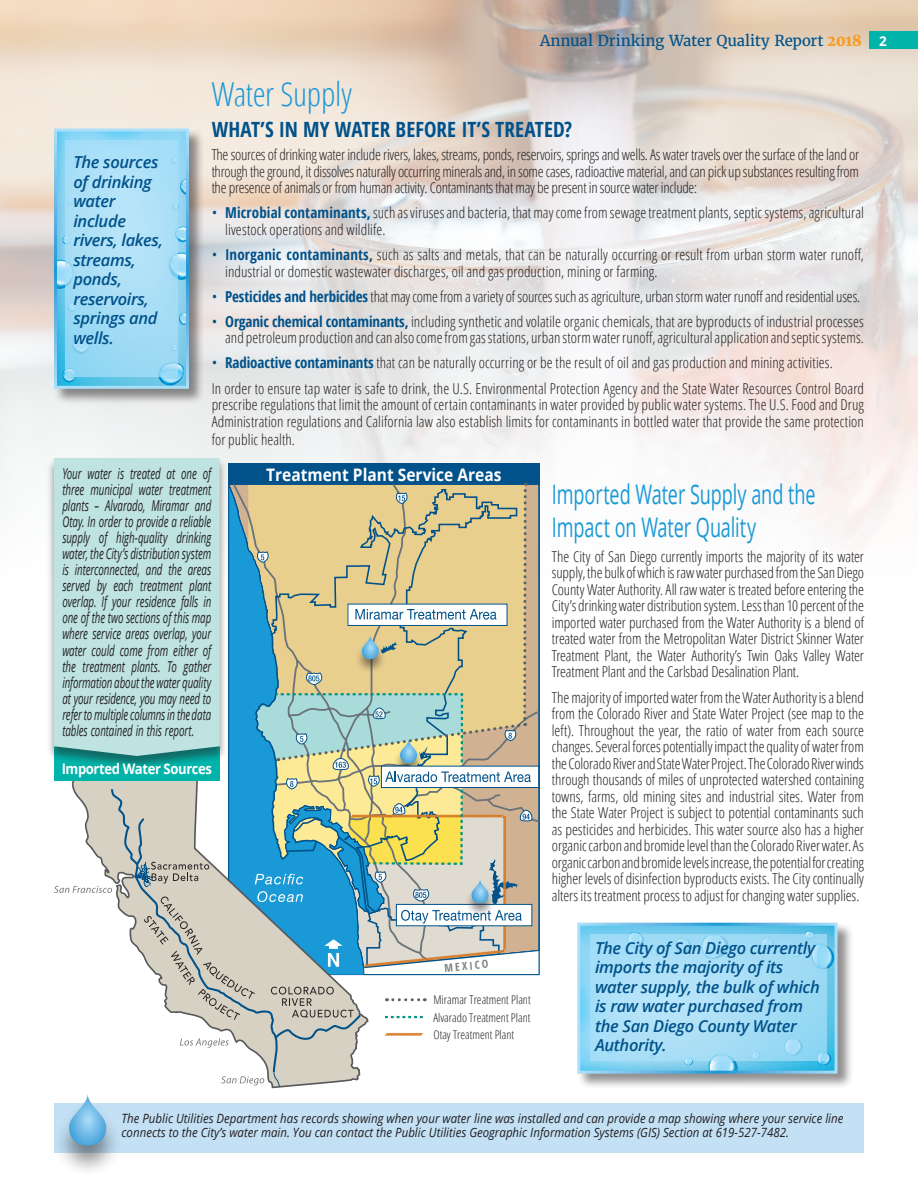
<style>
.page{position:relative;width:918px;height:1188px;background:#fff}
.page>*{position:absolute;margin:0;border:0;box-sizing:border-box;transform-origin:0 0}
.heading_1{font:300 condensed 33px "Open Sans";letter-spacing:-.01em;color:#1999d6}
.heading_1-2{font:27px/32.4px "Open Sans";letter-spacing:-.005em;color:#1999d6;scale:.67 1}
.subhead_1_alt1{font:700 condensed 21px "Open Sans";letter-spacing:.005em;color:#01528a}
.map_title{font:700 17.25px "Open Sans";color:#fff;scale:.9 1}
.contact_info{font:italic 600 16.5px/19.5px "Open Sans";letter-spacing:-.02em;color:#01528a}
.text{font:300 condensed 15px/16.5px "Open Sans";color:#231f20;text-align:justify}
.text-2{font:italic 15px/16px "Open Sans";letter-spacing:-.01em;color:#231f20;text-align:justify;scale:.65 1}
.contact_info-2{font:300 condensed 15px/16.5px "Open Sans";letter-spacing:-.02em;color:#231f20;text-align:justify}
.t1{font:15px "Merriweather";letter-spacing:-.01em;color:#01528a}
.map_title-2{font:700 14.55px "Open Sans";letter-spacing:-.03em;color:#fff;scale:.9 1}
.contact_info-3{font:italic 12.75px/13.5px "Open Sans";color:#231f20;scale:.9 1}
.t2{font:300 condensed 12px "Open Sans";color:#231f20}
.contact_info-4{font:700 condensed 10.95px "Open Sans";color:#808184}
.s1{font-weight:800;color:#f89c23}
.s2{font-family:"Open Sans";font-weight:700;font-size:13.5px;color:#fff}
.s3{color:#01528a}
.s4{font-weight:700;color:#01528a}
</style>
<div class="page">
<div style="left:54px;top:1103px;width:810px;height:49px;background:#c3e0f5"></div>
<img style="left:0;top:0;width:918px;height:542px">
<div style="left:577px;top:922px;width:276px;height:168px;background:#231f20;opacity:.5"></div>
<svg style="left:581px;top:927px;width:253px;height:143px;background:#70cbed"></svg>
<svg style="left:708px;top:1061px;width:31px;height:9px"></svg>
<svg style="left:701px;top:934px;width:29px;height:1px"></svg>
<svg style="left:685px;top:1061px;width:9px;height:5px"></svg>
<svg style="left:628px;top:932px;width:17px;height:3px"></svg>
<svg style="left:817px;top:1052px;width:17px;height:18px"></svg>
<svg style="left:793px;top:931px;width:41px;height:39px"></svg>
<svg style="left:591px;top:935px;width:236px;height:126px;background:#a6ddf6"></svg>
<div style="left:54px;top:128px;width:151px;height:277px;background:#231f20;opacity:.5"></div>
<svg style="left:58px;top:133px;width:127px;height:252px;background:#78cded"></svg>
<svg style="left:58px;top:260px;width:7px;height:31px"></svg>
<svg style="left:178px;top:253px;width:7px;height:28px"></svg>
<svg style="left:62px;top:236px;width:3px;height:9px"></svg>
<svg style="left:178px;top:227px;width:7px;height:16px"></svg>
<svg style="left:178px;top:313px;width:7px;height:13px"></svg>
<svg style="left:180px;top:179px;width:5px;height:16px"></svg>
<svg style="left:157px;top:362px;width:28px;height:23px"></svg>
<svg style="left:58px;top:368px;width:19px;height:17px"></svg>
<svg style="left:65px;top:141px;width:113px;height:236px;background:#a7ddf6"></svg>
<div style="left:53px;top:1097px;width:70px;height:81px;background:#231f20;opacity:.5"></div>
<svg style="left:69px;top:1094px;width:37px;height:51px"></svg>
<div style="left:228px;top:464px;width:311px;height:21px;background:#01528a"></div>
<svg style="left:279px;top:1048px;width:82px;height:40px;background:#d4d0c5"></svg>
<svg style="left:134px;top:1048px;width:145px;height:105px"></svg>
<svg style="left:273px;top:1072px;width:7px;height:15px"></svg>
<div style="left:46px;top:458px;width:182px;height:313px;background:#231f20;opacity:.5"></div>
<div style="left:54px;top:458px;width:166px;height:25px;background:#bee3e1"></div>
<svg style="left:54px;top:483px;width:486px;height:565px"></svg>
<div style="left:870px;top:32px;width:48px;height:17px;background:#00b4aa"></div>
<p class="contact_info" style="left:73px;top:152px;width:91px">The sources of drinking water include rivers, lakes, streams, ponds, reservoirs, springs and wells.</p>
<p class="t1" style="left:540px;top:31px;width:348px">Annual Drinking Water Quality Report <span class="s1">2018</span> <span class="s2">2</span></p>
<p class="heading_1" style="left:212px;top:72px;width:142px">Water Supply</p>
<p class="subhead_1_alt1" style="left:212px;top:115px;width:362px">WHAT’S IN MY WATER BEFORE IT’S TREATED?</p>
<p class="contact_info-2" style="left:212px;top:146px;width:649px">The sources of drinking water include rivers, lakes, streams, ponds, reservoirs, springs and wells. As water travels over the surface of the land or through the ground, it dissolves naturally occurring minerals and, in some cases, radioactive material, and can pick up substances resulting from the presence of animals or from human activity. Contaminants that may be present in source water include:</p>
<p class="text" style="left:225px;top:204px;width:640px;text-indent:-14px"><span class="s3">•</span> <span class="s4">Microbial contaminants,</span> such as viruses and bacteria, that may come from sewage treatment plants, septic systems, agricultural livestock operations and wildlife.</p>
<p class="text" style="left:225px;top:246px;width:640px;text-indent:-14px"><span class="s3">•</span> <span class="s4">Inorganic contaminants,</span> such as salts and metals, that can be naturally occurring or result from urban storm water runoff, industrial or domestic wastewater discharges, oil and gas production, mining or farming.</p>
<p class="text" style="left:212px;top:287px;width:650px"><span class="s3">•</span> <span class="s4">Pesticides and herbicides</span> that may come from a variety of sources such as agriculture, urban storm water runoff and residential uses.</p>
<p class="text" style="left:212px;top:313px;width:654px;text-align:right"><span class="s3">•</span> <span class="s4">Organic chemical contaminants,</span> including synthetic and volatile organic chemicals, that are byproducts of industrial processes and petroleum production and can also come from gas stations, urban storm water runoff, agricultural application and septic systems.</p>
<p class="text" style="left:212px;top:354px;width:623px"><span class="s3">•</span> <span class="s4">Radioactive contaminants</span> that can be naturally occurring or be the result of oil and gas production and mining activities.</p>
<p class="text" style="left:212px;top:379px;width:654px">In order to ensure tap water is safe to drink, the U.S. Environmental Protection Agency and the State Water Resources Control Board prescribe regulations that limit the amount of certain contaminants in water provided by public water systems. The U.S. Food and Drug Administration regulations and California law also establish limits for contaminants in bottled water that provide the same protection</p>
<p class="text" style="left:212px;top:430px;width:85px">for public health.</p>
<p class="text-2" style="left:62px;top:465px;width:231px">Your water is treated at one of three municipal water treatment plants – Alvarado, Miramar and Otay. In order to provide a reliable supply of high-quality drinking water, the City’s distribution system is interconnected, and the areas served by each treatment plant overlap. If your residence falls in one of the two sections of this map where service areas overlap, your water could come from either of the treatment plants. To gather information about the water quality at your residence, you may need to refer to multiple columns in the data tables contained in this report.</p>
<p class="map_title-2" style="left:62px;top:759px;width:169px">Imported Water Sources</p>
<p class="map_title" style="left:266px;top:463px;width:263px">Treatment Plant Service Areas</p>
<p class="contact_info-4" style="left:444px;top:960px;width:46px;rotate:-5deg">MEXICO</p>
<p class="t2" style="left:433px;top:992px;width:99px">Miramar Treatment Plant</p>
<p class="t2" style="left:433px;top:1009px;width:98px">Alvarado Treatment Plant</p>
<p class="t2" style="left:433px;top:1026px;width:82px">Otay Treatment Plant</p>
<p class="heading_1-2" style="left:552px;top:478px;width:395px">Imported Water Supply and the<br>Impact on Water Quality</p>
<p class="text" style="left:552px;top:548px;width:314px">The City of San Diego currently imports the majority of its water supply, the bulk of which is raw water purchased from the San Diego County Water Authority. All raw water is treated before entering the City’s drinking water distribution system. Less than 10 percent of the imported water purchased from the Water Authority is a blend of treated water from the Metropolitan Water District Skinner Water Treatment Plant, the Water Authority’s Twin Oaks Valley Water Treatment Plant and the Carlsbad Desalination Plant.</p>
<p class="text" style="left:552px;top:688px;width:314px">The majority of imported water from the Water Authority is a blend from the Colorado River and State Water Project (see map to the left). Throughout the year, the ratio of water from each source changes. Several forces potentially impact the quality of water from the Colorado River and State Water Project. The Colorado River winds through thousands of miles of unprotected watershed containing towns, farms, old mining sites and industrial sites. Water from the State Water Project is subject to potential contaminants such as pesticides and herbicides. This water source also has a higher organic carbon and bromide level than the Colorado River water. As organic carbon and bromide levels increase, the potential for creating higher levels of disinfection byproducts exists. The City continually alters its treatment process to adjust for changing water supplies.</p>
<p class="contact_info" style="left:595px;top:938px;width:226px">The City of San Diego currently imports the majority of its water supply, the bulk of which is raw water purchased from the San Diego County Water<br>Authority.</p>
<p class="contact_info-3" style="left:122px;top:1112px;width:804px">The Public Utilities Department has records showing when your water line was installed and can provide a map showing where your service line connects to the City’s water main. You can contact the Public Utilities Geographic Information Systems (GIS) Section at 619-527-7482.</p>
</div>
